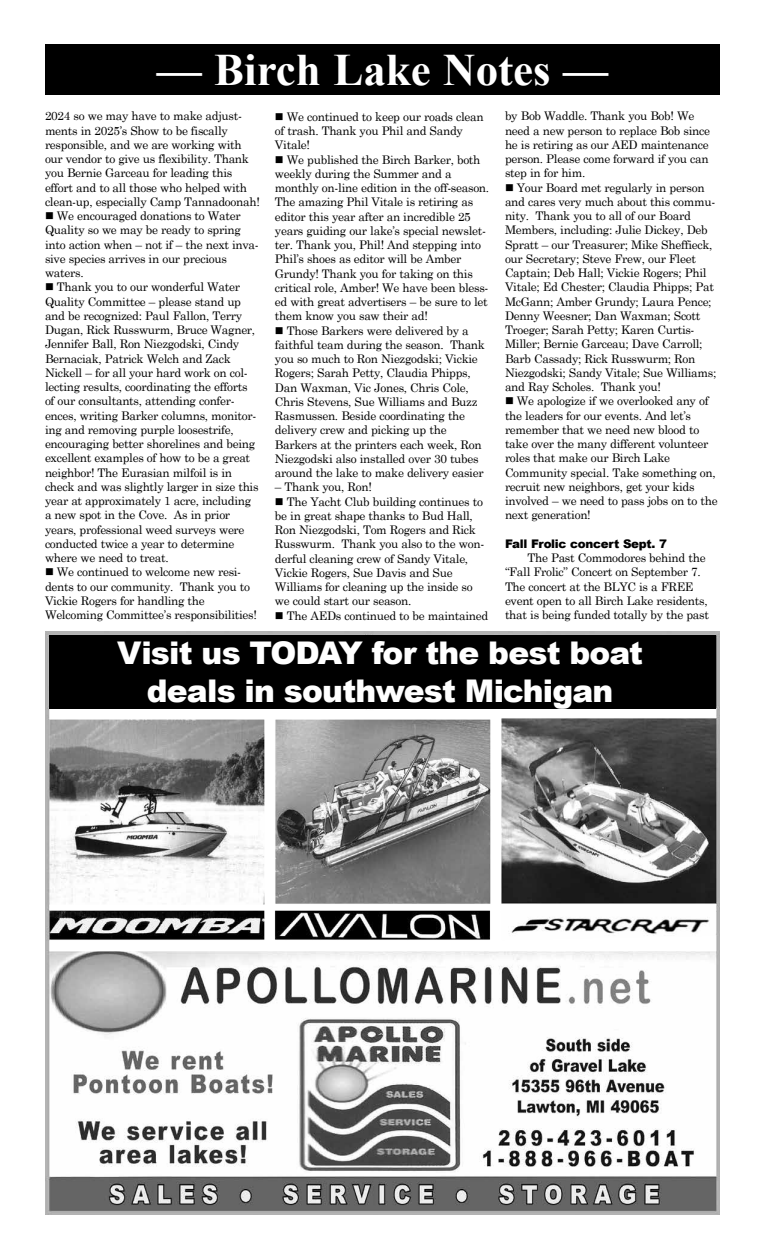
<style>
.page{position:relative;width:765px;height:1260px;background:#fff}
.page>*{position:absolute;margin:0;border:0;box-sizing:border-box;transform-origin:0 0}
.t1{font:700 45px "Times New Roman";color:#fff}
.t2{font:900 31.25px/37.5px "Arial";letter-spacing:-.025em;color:#fff;text-align:center}
.t3{font:11.88px/14.2px "Century Schoolbook";letter-spacing:-.025em;color:#000}
.t4{font:900 11.88px "Arial";letter-spacing:-.025em;color:#000}
</style>
<div class="page">
<img style="left:46px;top:631px;width:674px;height:584px">
<div style="left:49px;top:635px;width:667px;height:74px;background:#000"></div>
<div style="left:45px;top:44px;width:675px;height:51px;background:#000"></div>
<h1 class="t1" style="left:157px;top:37px;width:453px">— Birch Lake Notes —</h1>
<p class="t3" style="left:45px;top:108px;width:217px">2024 so we may have to make adjust&shy;ments in 2025’s Show to be fiscally responsible, and we are working with our vendor to give us flexibility. Thank you Bernie Garceau for leading this effort and to all those who helped with clean-up, especially Camp Tannadoonah!</p>
<p class="t3" style="left:45px;top:208px;width:215px">■ We encouraged donations to Water<br>Quality so we may be ready to spring into action when – not if – the next inva&shy;sive species arrives in our precious waters.</p>
<p class="t3" style="left:45px;top:279px;width:215px">■ Thank you to our wonderful Water Quality Committee – please stand up and be recognized: Paul Fallon, Terry Dugan, Rick Russwurm, Bruce Wagner, Jennifer Ball, Ron Niezgodski, Cindy Bernaciak, Patrick Welch and Zack Nickell – for all your hard work on col&shy;lecting results, coordinating the efforts of our consultants, attending confer&shy;ences, writing Barker columns, monitor&shy;ing and removing purple loosestrife, encouraging better shorelines and being excellent examples of how to be a great neighbor! The Eurasian milfoil is in check and was slightly larger in size this year at approximately 1 acre, including a new spot in the Cove. As in prior years, professional weed surveys were conducted twice a year to determine where we need to treat.</p>
<p class="t3" style="left:45px;top:564px;width:213px">■ We continued to welcome new resi&shy;dents to our community. Thank you to Vickie Rogers for handling the Welcoming Committee’s responsibilities!</p>
<p class="t3" style="left:505px;top:108px;width:207px">by Bob Waddle. Thank you Bob! We need a new person to replace Bob since he is retiring as our AED maintenance person. Please come forward if you can step in for him.</p>
<p class="t3" style="left:505px;top:179px;width:213px">■ Your Board met regularly in person and cares very much about this commu&shy;nity. Thank you to all of our Board Members, including: Julie Dickey, Deb Spratt – our Treasurer; Mike Sheffieck, our Secretary; Steve Frew, our Fleet Captain; Deb Hall; Vickie Rogers; Phil Vitale; Ed Chester; Claudia Phipps; Pat McGann; Amber Grundy; Laura Pence; Denny Weesner; Dan Waxman; Scott Troeger; Sarah Petty; Karen Curtis-Miller; Bernie Garceau; Dave Carroll; Barb Cassady; Rick Russwurm; Ron Niezgodski; Sandy Vitale; Sue Williams; and Ray Scholes. Thank you!</p>
<p class="t3" style="left:505px;top:393px;width:214px">■ We apologize if we overlooked any of the leaders for our events. And let’s remember that we need new blood to take over the many different volunteer roles that make our Birch Lake Community special. Take something on, recruit new neighbors, get your kids involved – we need to pass jobs on to the next generation!</p>
<p class="t4" style="left:505px;top:535px;width:164px">Fall Frolic concert Sept. 7</p>
<p class="t3" style="left:505px;top:550px;width:206px;text-indent:23px">The Past Commodores behind the “Fall Frolic” Concert on September 7.<br>The concert at the BLYC is a FREE event open to all Birch Lake residents, that is being funded totally by the past</p>
<p class="t3" style="left:275px;top:108px;width:210px">■ We continued to keep our roads clean of trash. Thank you Phil and Sandy<br>Vitale!</p>
<p class="t3" style="left:275px;top:151px;width:216px">■ We published the Birch Barker, both weekly during the Summer and a monthly on-line edition in the off-season.<br>The amazing Phil Vitale is retiring as editor this year after an incredible 25 years guiding our lake’s special newslet&shy;ter. Thank you, Phil! And stepping into Phil’s shoes as editor will be Amber Grundy! Thank you for taking on this critical role, Amber! We have been bless&shy;ed with great advertisers – be sure to let them know you saw their ad!</p>
<p class="t3" style="left:275px;top:322px;width:211px">■ Those Barkers were delivered by a faithful team during the season. Thank you so much to Ron Niezgodski; Vickie Rogers; Sarah Petty, Claudia Phipps, Dan Waxman, Vic Jones, Chris Cole, Chris Stevens, Sue Williams and Buzz Rasmussen. Beside coordinating the delivery crew and picking up the Barkers at the printers each week, Ron Niezgodski also installed over 30 tubes around the lake to make delivery easier</p>
<p class="t3" style="left:275px;top:479px;width:98px">– Thank you, Ron!</p>
<p class="t3" style="left:275px;top:493px;width:211px">■ The Yacht Club building continues to be in great shape thanks to Bud Hall, Ron Niezgodski, Tom Rogers and Rick Russwurm. Thank you also to the won&shy;derful cleaning crew of Sandy Vitale, Vickie Rogers, Sue Davis and Sue Williams for cleaning up the inside so we could start our season.</p>
<p class="t3" style="left:275px;top:607px;width:215px">■ The AEDs continued to be maintained</p>
<h2 class="t2" style="left:117px;top:633px;width:527px">Visit us TODAY for the best boat deals in southwest Michigan</h2>
</div>
